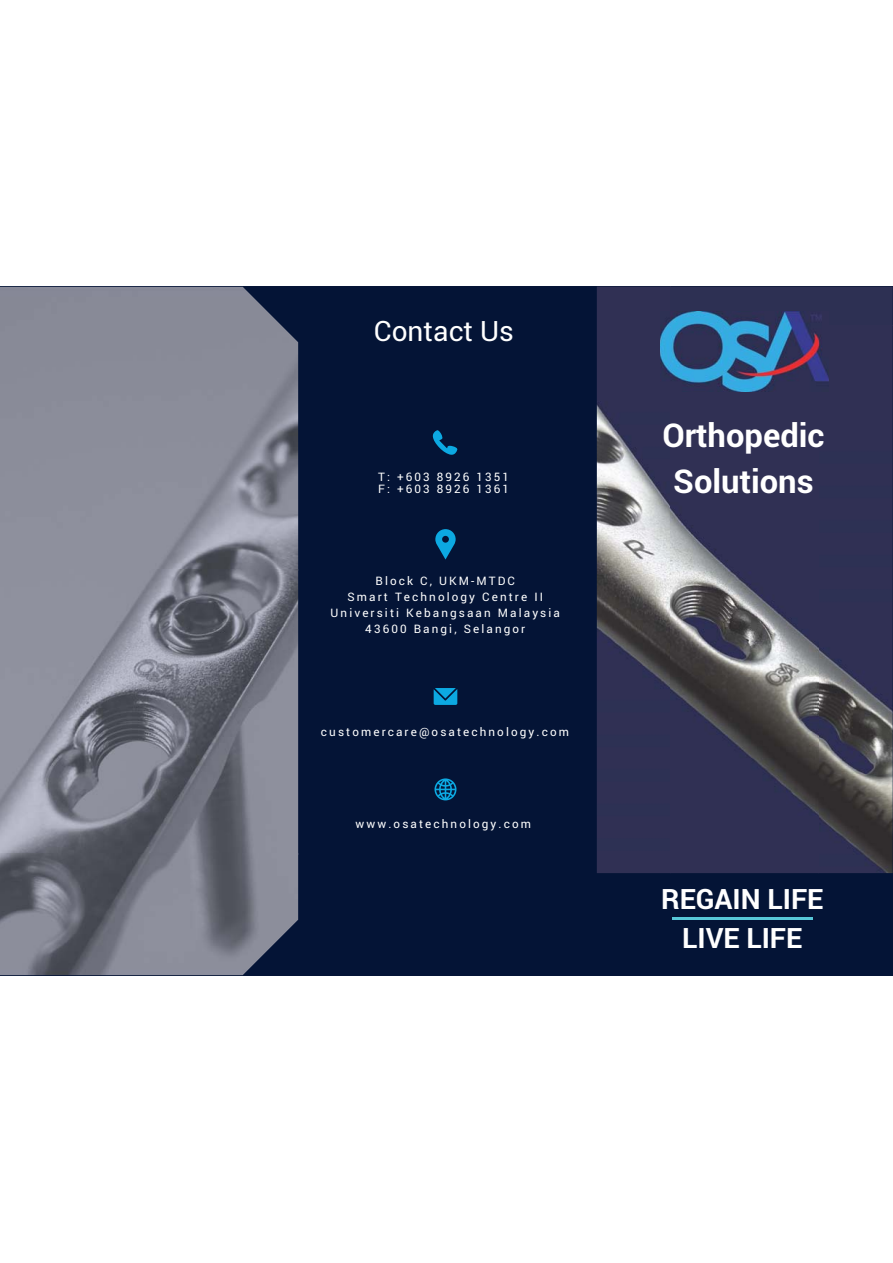
<style>
.page{position:relative;width:893px;height:1263px;background:#fff}
.page>*{position:absolute;margin:0;border:0;box-sizing:border-box;transform-origin:0 0}
.t1{font:700 32.7px/45.6px "Roboto";color:#fff;text-align:center}
.t2{font:700 28.05px/38.8px "Roboto";color:#fff;text-align:center}
.t3{font:28.05px "Roboto";color:#fff}
.t4{font:11.7px/16px "Roboto";letter-spacing:.18em;color:#fff}
</style>
<div class="page">
<div style="left:0;top:287px;width:893px;height:689px;background:#041436"></div>
<img style="left:597px;top:287px;width:73px;height:586px">
<div style="left:670px;top:287px;width:223px;height:38px;background:#2d3053"></div>
<img style="left:819px;top:325px;width:74px;height:548px">
<img style="left:670px;top:391px;width:149px;height:482px">
<img style="left:660px;top:312px;width:168px;height:79px">
<hr style="left:672px;top:917px;width:140px;height:3px;background:#57c7d8">
<svg style="left:433px;top:430px;width:24px;height:25px"></svg>
<svg style="left:434px;top:688px;width:23px;height:17px"></svg>
<svg style="left:435px;top:529px;width:21px;height:31px"></svg>
<svg style="left:434px;top:778px;width:22px;height:22px"></svg>
<img style="left:0;top:287px;width:298px;height:688px">
<h2 class="t3" style="left:374px;top:312px;width:141px">Contact Us</h2>
<p class="t4" style="left:378px;top:471px;width:133px;line-height:11.9px">T: +603 8926 1351<br>F: +603 8926 1361</p>
<p class="t4" style="left:331px;top:572px;width:231px;text-align:center">Block C, UKM-MTDC<br>Smart Technology Centre II<br>Universiti Kebangsaan Malaysia<br>43600 Bangi, Selangor</p>
<p class="t4" style="left:321px;top:724px;width:250px">customercare@osatechnology.com</p>
<p class="t4" style="left:355px;top:815px;width:177px">www.osatechnology.com</p>
<h1 class="t1" style="left:662px;top:412px;width:164px">Orthopedic<br>Solutions</h1>
<h2 class="t2" style="left:661px;top:879px;width:163px">REGAIN LIFE<br>LIVE LIFE</h2>
</div>
